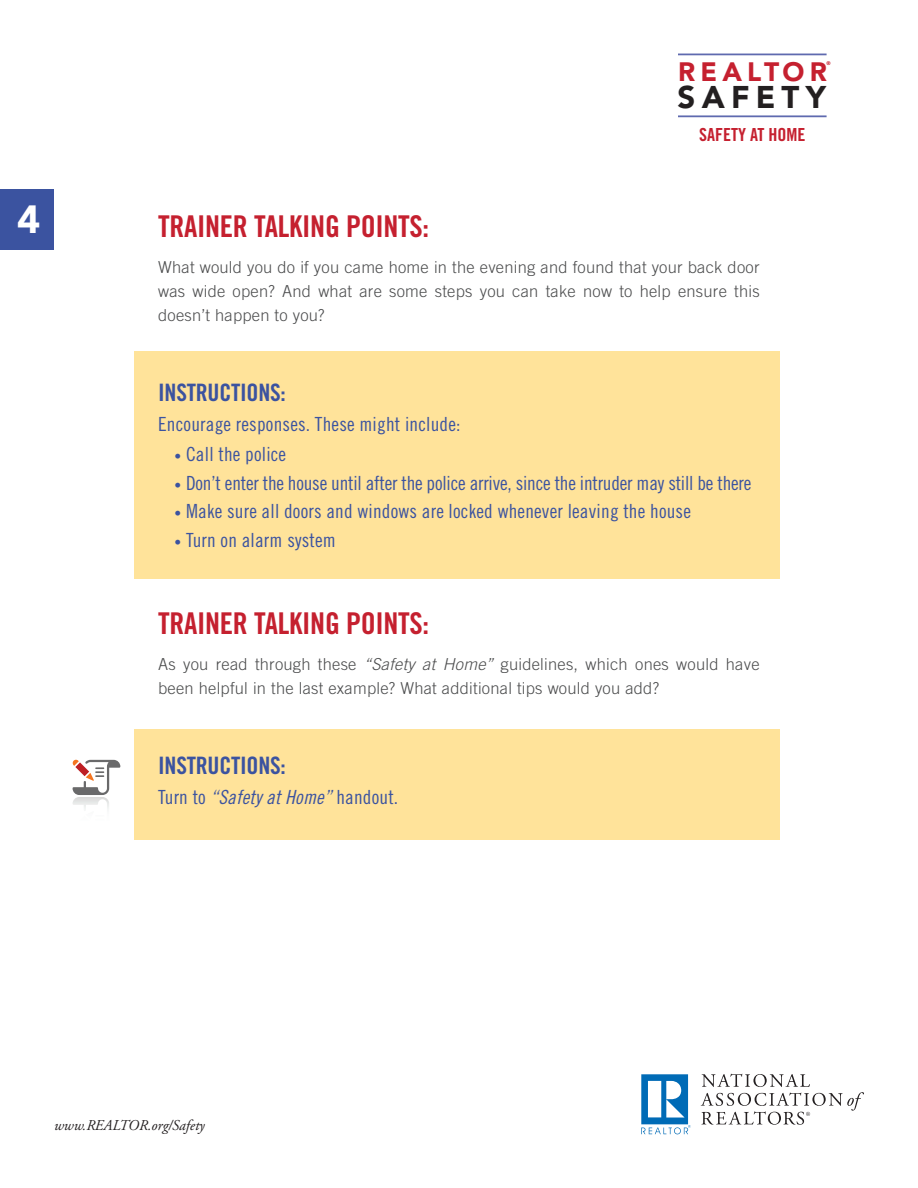
<style>
.page{position:relative;width:918px;height:1188px;background:#fff}
.page>*{position:absolute;margin:0;border:0;box-sizing:border-box;transform-origin:0 0}
.t1{font:900 39px "Avenir LT Std";color:#fff}
.t2{font:900 31.2px "Avenir LT Std";letter-spacing:.2em;color:#231f20}
.t3{font:30px "Trade Gothic LT Std Bd Cn 20";letter-spacing:-.01em;color:#c5202f}
.t4{font:900 26.4px "Avenir LT Std";letter-spacing:.2em;color:#c5202f}
.t5{font:24px "Trade Gothic LT Std Bd Cn 20";letter-spacing:-.01em;color:#3b53a0}
.t6{font:19.5px "Trade Gothic LT Std Cn 18";letter-spacing:.01em;color:#3b53a0}
.t7{font:19.5px "Trade Gothic LT Std Cn 18";letter-spacing:-.01em;color:#3b53a0}
.t8{font:18px "Trade Gothic LT Std Bd Cn 20";color:#c5202f}
.t9{font:300 16.5px/24px "Trade Gothic LT Std";letter-spacing:.015em;color:#4b4c4d;text-align:justify}
.t10{font:italic 15px "Adobe Garamond Pro";color:#231f20}
.t11{font:900 5.25px "Avenir LT Std";color:#c5202f}
.s1{font-size:13.5px}
.s2{font-style:italic}
.s3{font-family:"Trade Gothic LT Std Cn 18 Obl"}
</style>
<div class="page">
<hr style="left:678px;top:54px;width:149px;height:1px;background:#5f6aaf">
<hr style="left:678px;top:115px;width:149px;height:2px;background:#5f6aaf">
<svg style="left:641px;top:1074px;width:50px;height:60px"></svg>
<svg style="left:701px;top:1074px;width:163px;height:51px"></svg>
<div style="left:134px;top:729px;width:646px;height:111px;background:#ffe39a"></div>
<div style="left:134px;top:351px;width:646px;height:228px;background:#ffe39a"></div>
<svg style="left:72px;top:759px;width:48px;height:50px"></svg>
<div style="left:0;top:189px;width:54px;height:61px;background:#3b53a0"></div>
<h1 class="t1" style="left:17px;top:196px;width:25px">4</h1>
<h3 class="t4" style="left:678px;top:56px;width:150px">REALTOR</h3>
<p class="t11" style="left:827px;top:60px;width:6px">®</p>
<h2 class="t2" style="left:678px;top:79px;width:150px">SAFETY</h2>
<p class="t8" style="left:699px;top:123px;width:9px">SAFE</p>
<p class="t8" style="left:731px;top:123px;width:74px">TY AT HO ME</p>
<h3 class="t3" style="left:158px;top:209px;width:273px">TRAINER TALKING POINTS:</h3>
<p class="t9" style="left:158px;top:255px;width:603px">What would you do if you came home in the evening and found that your back door was wide open? And what are some steps you can take now to help ensure this doesn’t happen to you?</p>
<h3 class="t5" style="left:158px;top:378px;width:93px">INSTRUCTIONS</h3>
<h3 class="t5" style="left:281px;top:378px;width:7px">:</h3>
<p class="t6" style="left:158px;top:413px;width:304px">Encourage responses. These might include:</p>
<p class="t6" style="left:175px;top:443px;width:113px"><span class="s1">•</span> Call the police</p>
<p class="t7" style="left:175px;top:471px;width:578px"><span class="s1">•</span> Don’t enter the house until after the police arrive, since the intruder may still be there</p>
<p class="t6" style="left:175px;top:500px;width:518px"><span class="s1">•</span> Make sure all doors and windows are locked whenever leaving the house</p>
<p class="t6" style="left:175px;top:528px;width:163px"><span class="s1">•</span> Turn on alarm system</p>
<h3 class="t3" style="left:158px;top:605px;width:273px">TRAINER TALKING POINTS:</h3>
<p class="t9" style="left:158px;top:652px;width:603px">As you read through these <span class="s2">“Safety at Home”</span> guidelines, which ones would have been helpful in the last example? What additional tips would you add?</p>
<h3 class="t5" style="left:158px;top:750px;width:93px">INSTRUCTIONS</h3>
<h3 class="t5" style="left:281px;top:750px;width:7px">:</h3>
<p class="t6" style="left:158px;top:785px;width:242px">Turn to <span class="s3">“Safety at Home”</span> handout.</p>
<p class="t10" style="left:54px;top:1116px;width:152px">www.REALTOR.org/Safety</p>
</div>
